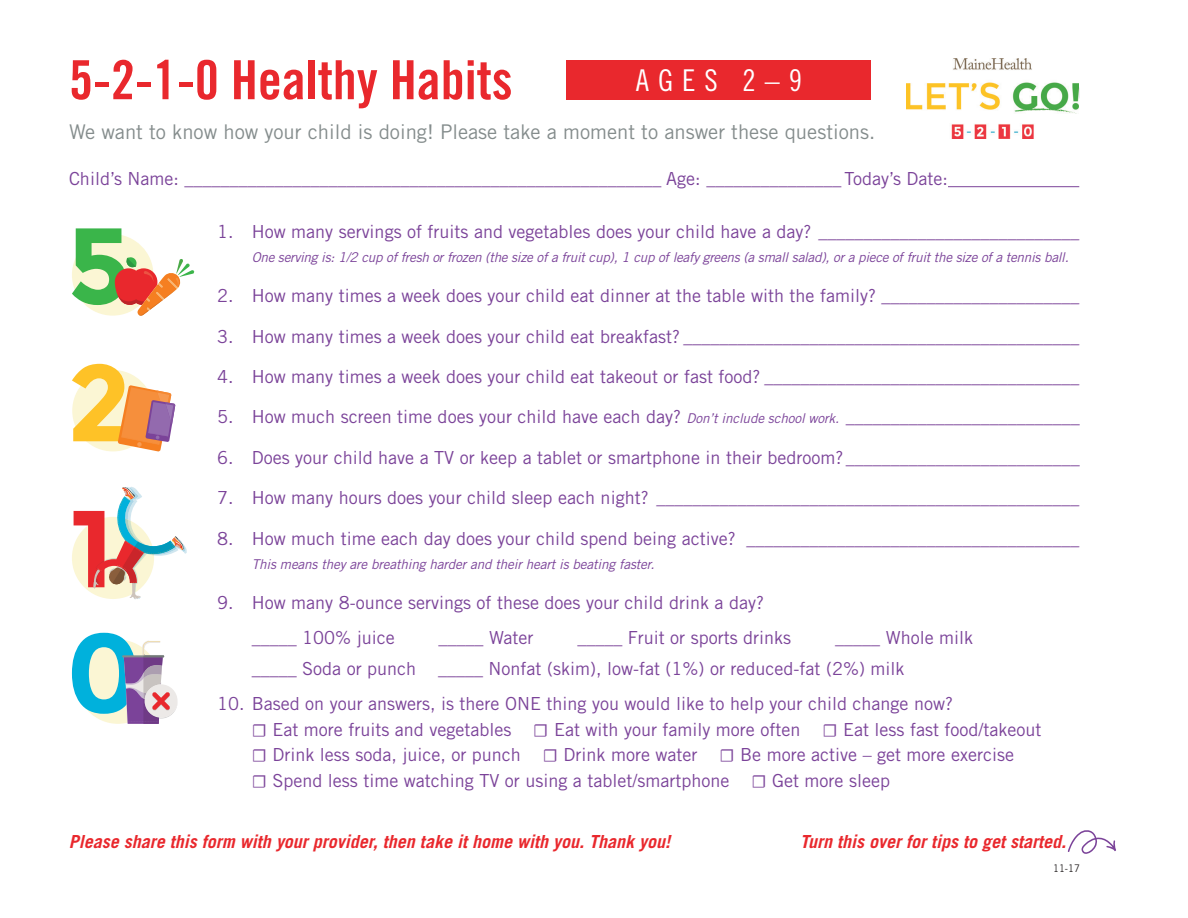
<style>
.page{position:relative;width:1188px;height:918px;background:#fff}
.page>*{position:absolute;margin:0;border:0;box-sizing:border-box;transform-origin:0 0}
.t1{font:54px "Trade Gothic LT Std Bd Cn 20";color:#e9282d}
.t2{font:30px "Trade Gothic LT Std Cn 18";color:#fff}
.t3{font:20.25px "Trade Gothic LT Std";color:#848c8c}
.t4{font:18px/25.5px "Trade Gothic LT Std";color:#7b4399}
.t5{font:italic 700 18px "Trade Gothic LT Std";color:#e9282d}
.t6{font:italic 18px "Trade Gothic LT Std";color:#7b4399}
.t7{font:italic 13.5px "Trade Gothic LT Std";letter-spacing:-.02em;color:#7b4399}
.t8{font:10.5px "Trade Gothic LT Std";color:#231f20;scale:.92 1}
.s1{font-style:italic}
.s2{font-style:italic;font-size:13.5px}
.s3{font-style:normal}
.s4{font-family:"Minion Pro"}
</style>
<div class="page">
<hr style="left:948px;top:186px;width:131px;height:1px;background:#7b4399">
<svg style="left:1068px;top:830px;width:48px;height:24px"></svg>
<svg style="left:72px;top:228px;width:122px;height:88px"></svg>
<svg style="left:72px;top:364px;width:103px;height:88px"></svg>
<img style="left:907px;top:59px;width:171px;height:79px">
<div style="left:566px;top:61px;width:304px;height:39px;background:#e9282d"></div>
<svg style="left:74px;top:487px;width:113px;height:112px"></svg>
<svg style="left:72px;top:633px;width:106px;height:91px"></svg>
<h1 class="t1" style="left:69px;top:47px;width:445px">5-2-1-0 Healthy Habits</h1>
<p class="t3" style="left:69px;top:119px;width:808px">We want to know how your child is doing! Please take a moment to answer these questions.</p>
<p class="t4" style="left:69px;top:166px;width:880px">Child’s Name: _____________________________________________________ Age: _______________ Today’s Date:</p>
<h2 class="t2" style="left:636px;top:62px;width:168px">AGES 2–9</h2>
<p class="t4" style="left:217px;top:218px;width:864px">1. How many servings of fruits and vegetables does your child have a day? <span class="s1">_____________________________</span></p>
<p class="t7" style="left:252px;top:249px;width:819px">One serving is: 1/2 cup of fresh or frozen (the size of a fruit cup), 1 cup of leafy greens (a small salad), or a piece of fruit the size of a tennis ball.</p>
<p class="t4" style="left:217px;top:283px;width:864px">2. How many times a week does your child eat dinner at the table with the family? <span class="s1">______________________</span></p>
<p class="t4" style="left:217px;top:323px;width:864px">3. How many times a week does your child eat breakfast? <span class="s1">____________________________________________</span></p>
<p class="t4" style="left:217px;top:364px;width:864px">4. How many times a week does your child eat takeout or fast food? <span class="s1">___________________________________</span></p>
<p class="t4" style="left:217px;top:404px;width:864px">5. How much screen time does your child have each day? <span class="s2">Don’t include school work.</span> __________________________</p>
<p class="t4" style="left:217px;top:444px;width:864px">6. Does your child have a TV or keep a tablet or smartphone in their bedroom?__________________________</p>
<p class="t6" style="left:217px;top:487px;width:864px"><span class="s3">7. How many hours does your child sleep each night?</span> _______________________________________________</p>
<p class="t4" style="left:217px;top:525px;width:864px">8. How much time each day does your child spend being active? <span class="s1">_____________________________________</span></p>
<p class="t7" style="left:252px;top:556px;width:404px">This means they are breathing harder and their heart is beating faster.</p>
<p class="t4" style="left:252px;top:585px;width:514px;line-height:34.5px;text-indent:-35px">9. How many 8-ounce servings of these does your child drink a day? _____ 100% juice</p>
<p class="t4" style="left:252px;top:621px;width:723px;line-height:31.5px;text-indent:584px">_____ Whole milk _____ Soda or punch _____ Nonfat (skim), low-fat (1%) or reduced-fat (2%) milk</p>
<p class="t4" style="left:252px;top:691px;width:791px;text-indent:-35px">10. Based on your answers, is there ONE thing you would like to help your child change now?<br><span class="s4">☐</span> Eat more fruits and vegetables <span class="s4">☐</span> Eat with your family more often <span class="s4">☐</span> Eat less fast food/takeout <span class="s4">☐</span> Drink less soda, juice, or punch <span class="s4">☐</span> Drink more water <span class="s4">☐</span> Be more active – get more exercise<br><span class="s4">☐</span> Spend less time watching TV or using a tablet/smartphone <span class="s4">☐</span> Get more sleep</p>
<p class="t4" style="left:439px;top:624px;width:96px">_____ Water</p>
<p class="t4" style="left:577px;top:624px;width:215px">_____ Fruit or sports drinks</p>
<p class="t5" style="left:69px;top:830px;width:603px">Please share this form with your provider, then take it home with you. Thank you!</p>
<p class="t5" style="left:800px;top:830px;width:268px">Turn this over for tips to get started.</p>
<p class="t8" style="left:1053px;top:862px;width:31px">11-17</p>
</div>
